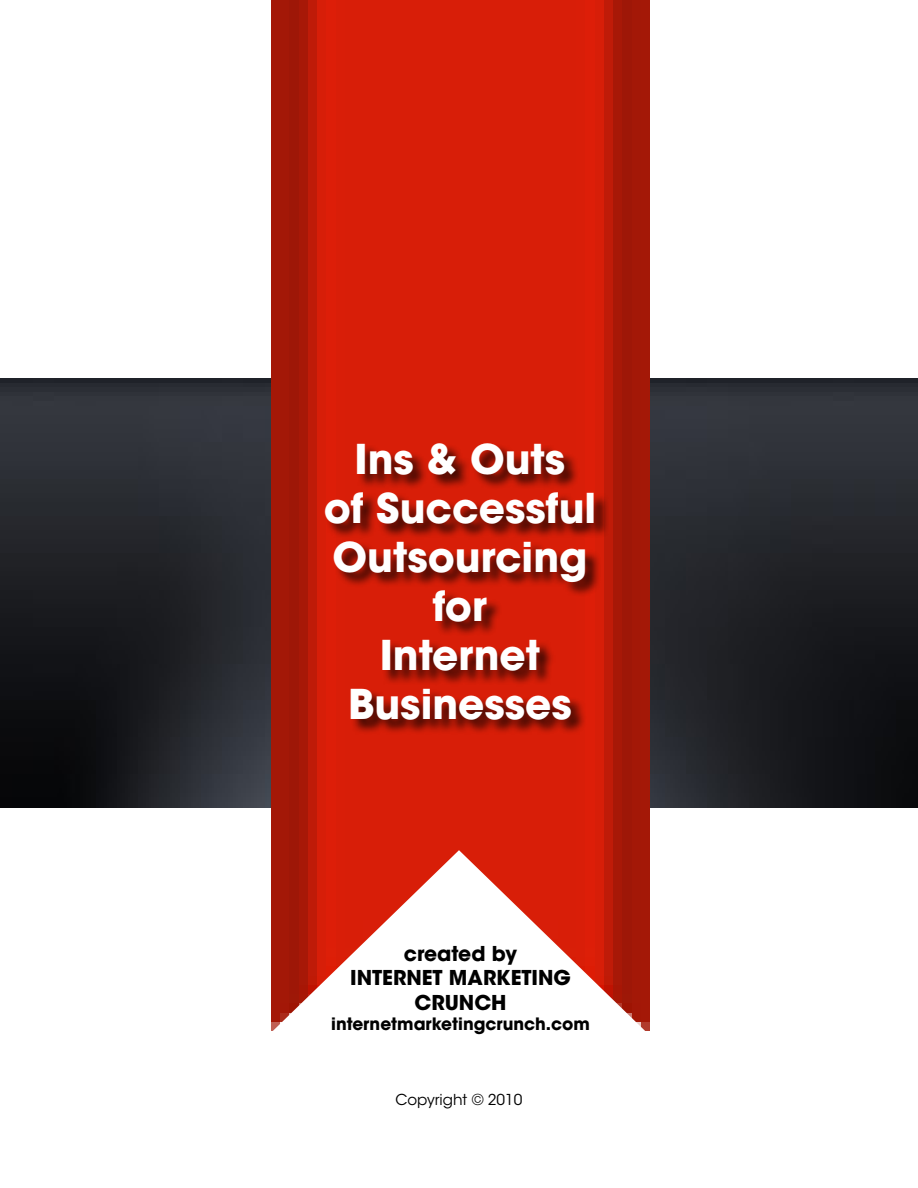
<style>
.page{position:relative;width:918px;height:1188px;background:#fff}
.page>*{position:absolute;margin:0;border:0;box-sizing:border-box;transform-origin:0 0}
.t1{font:700 40.8px/48.9px "ITC Avant Garde Std";color:#fff;text-align:center}
.t2{font:700 20.4px/24.5px "ITC Avant Garde Std";color:#000;text-align:center}
.t3{font:700 16.95px "ITC Avant Garde Std";color:#000}
.t4{font:15px "ITC Avant Garde Std";color:#000}
</style>
<div class="page">
<img style="left:0;top:378px;width:918px;height:429px">
<img style="left:272px;top:0;width:377px;height:1030px">
<svg style="left:271px;top:850px;width:377px;height:181px"></svg>
<div style="left:325px;top:443px;width:284px;height:293px;background:#000;opacity:.75"></div>
<p class="t1" style="left:324px;top:435px;width:274px">Ins &amp; Outs<br>of Successful<br>Outsourcing for<br>Internet<br>Businesses</p>
<p class="t2" style="left:350px;top:941px;width:222px">created by<br>INTERNET MARKETING<br>CRUNCH</p>
<p class="t3" style="left:331px;top:1013px;width:260px">internetmarketingcrunch.com</p>
<p class="t4" style="left:395px;top:1090px;width:129px">Copyright © 2010</p>
</div>
